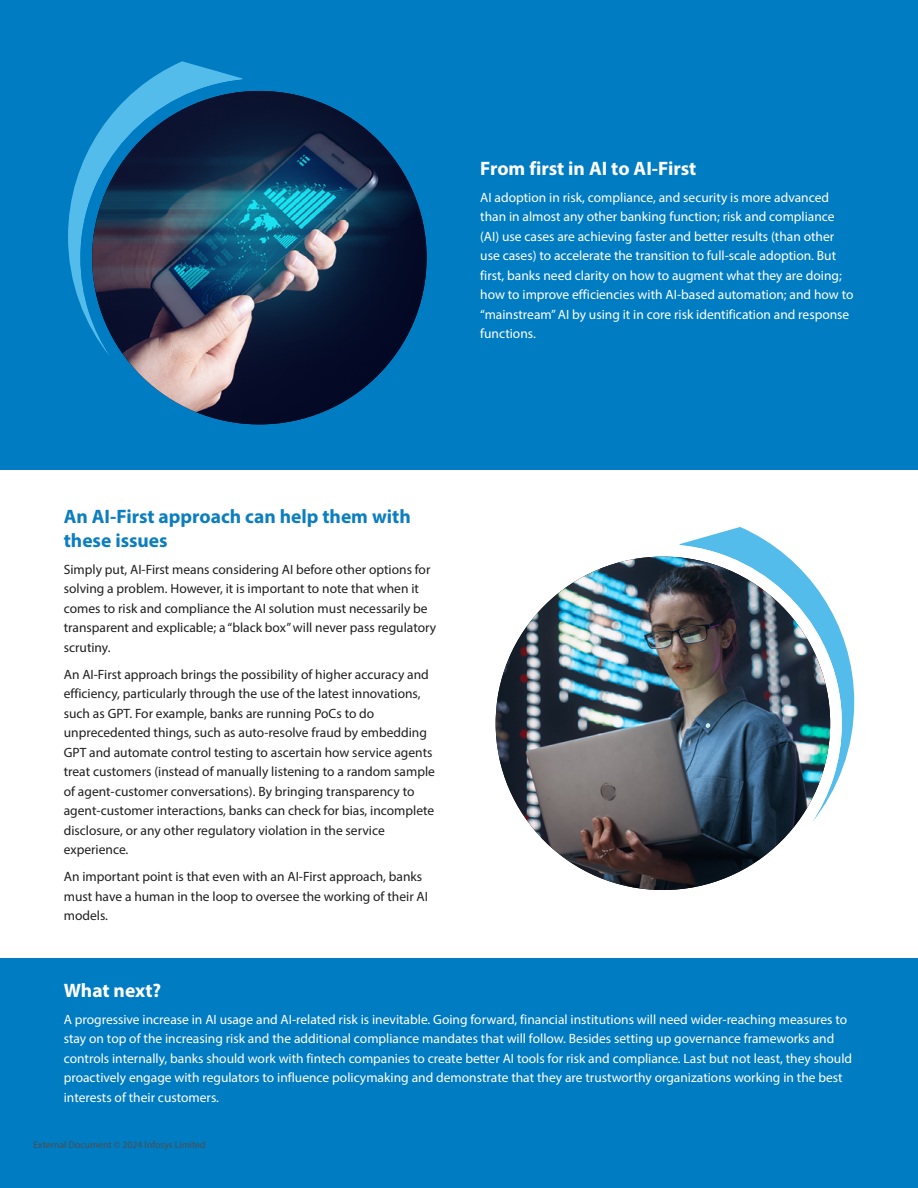
<style>
.page{position:relative;width:918px;height:1188px;background:#fff}
.page>*{position:absolute;margin:0;border:0;box-sizing:border-box;transform-origin:0 0}
.t1{font:700 19.5px/23.4px "Myriad Pro";color:#0c7ec0}
.t2{font:700 19.5px "Myriad Pro";color:#fff}
.t3{font:13.5px/19.5px "Myriad Pro";color:#fff}
.t4{font:13.5px/19.5px "Myriad Pro";color:#201e20}
.t5{font:9.75px "Myriad Pro";color:#4d4d4d}
</style>
<div class="page">
<div style="left:0;top:958px;width:918px;height:230px;background:#007cc3"></div>
<div style="left:0;top:0;width:918px;height:469px;background:#007cc3"></div>
<svg style="left:68px;top:61px;width:175px;height:242px"></svg>
<svg style="left:80px;top:79px;width:190px;height:346px"></svg>
<img style="left:92px;top:91px;width:335px;height:333px">
<svg style="left:680px;top:527px;width:174px;height:242px"></svg>
<svg style="left:495px;top:544px;width:347px;height:252px"></svg>
<img style="left:496px;top:557px;width:334px;height:333px">
<h1 class="t2" style="left:480px;top:156px;width:218px">From first in AI to AI-First</h1>
<p class="t3" style="left:480px;top:187px;width:375px">AI adoption in risk, compliance, and security is more advanced than in almost any other banking function; risk and compliance (AI) use cases are achieving faster and better results (than other use cases) to accelerate the transition to full-scale adoption. But first, banks need clarity on how to augment what they are doing; how to improve efficiencies with AI-based automation; and how to “mainstream” AI by using it in core risk identification and response functions.</p>
<h1 class="t1" style="left:64px;top:505px;width:348px">An AI-First approach can help them with these issues</h1>
<p class="t4" style="left:64px;top:559px;width:374px">Simply put, AI-First means considering AI before other options for solving a problem. However, it is important to note that when it comes to risk and compliance the AI solution must necessarily be transparent and explicable; a “black box” will never pass regulatory scrutiny.</p>
<p class="t4" style="left:64px;top:664px;width:373px">An AI-First approach brings the possibility of higher accuracy and efficiency, particularly through the use of the latest innovations, such as GPT. For example, banks are running PoCs to do unprecedented things, such as auto-resolve fraud by embedding GPT and automate control testing to ascertain how service agents treat customers (instead of manually listening to a random sample of agent-customer conversations). By bringing transparency to agent-customer interactions, banks can check for bias, incomplete disclosure, or any other regulatory violation in the service experience.</p>
<p class="t4" style="left:64px;top:867px;width:366px">An important point is that even with an AI-First approach, banks must have a human in the loop to oversee the working of their AI models.</p>
<h1 class="t2" style="left:64px;top:978px;width:99px">What next?</h1>
<p class="t3" style="left:64px;top:1009px;width:790px">A progressive increase in AI usage and AI-related risk is inevitable. Going forward, financial institutions will need wider-reaching measures to stay on top of the increasing risk and the additional compliance mandates that will follow. Besides setting up governance frameworks and controls internally, banks should work with fintech companies to create better AI tools for risk and compliance. Last but not least, they should proactively engage with regulators to influence policymaking and demonstrate that they are trustworthy organizations working in the best interests of their customers.</p>
<p class="t5" style="left:33px;top:1139px;width:174px">External Document © 2024 Infosys Limited</p>
</div>
